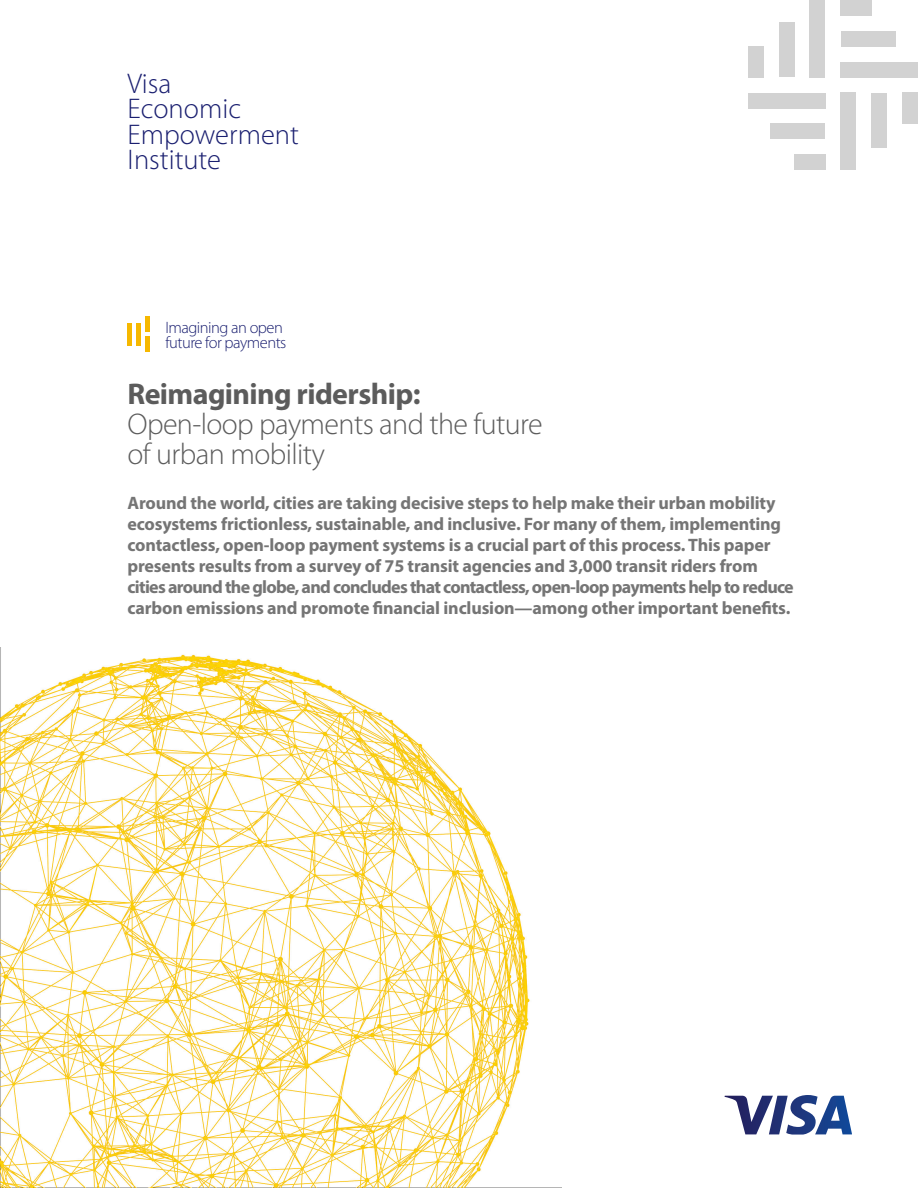
<style>
.page{position:relative;width:918px;height:1188px;background:#fff}
.page>*{position:absolute;margin:0;border:0;box-sizing:border-box;transform-origin:0 0}
.t1{font:300 30px/30px "Myriad Pro";letter-spacing:-.02em;color:#5c5c5c}
.t2{font:300 28.5px/25.5px "Myriad Pro";color:#1a1f70}
.t3{font:700 18px/21px "Myriad Pro";letter-spacing:-.01em;color:#757575}
.t4{font:300 16.5px/15px "Myriad Pro";letter-spacing:-.03em;color:#1a1f70}
.s1{font-weight:700}
</style>
<div class="page">
<hr style="left:128px;top:323px;width:4px;height:23px;background:#f6b800">
<div style="left:136px;top:323px;width:5px;height:23px;background:#f6b800"></div>
<hr style="left:145px;top:317px;width:4px;height:15px;background:#f6b800">
<hr style="left:145px;top:337px;width:4px;height:15px;background:#f6b800">
<div style="left:903px;top:93px;width:15px;height:31px;background:#d2d2d2"></div>
<div style="left:841px;top:93px;width:15px;height:77px;background:#d2d2d2"></div>
<div style="left:770px;top:124px;width:55px;height:15px;background:#d2d2d2"></div>
<div style="left:779px;top:22px;width:15px;height:55px;background:#d2d2d2"></div>
<div style="left:748px;top:46px;width:15px;height:31px;background:#d2d2d2"></div>
<div style="left:748px;top:93px;width:77px;height:15px;background:#d2d2d2"></div>
<div style="left:841px;top:62px;width:77px;height:15px;background:#d2d2d2"></div>
<div style="left:841px;top:31px;width:55px;height:15px;background:#d2d2d2"></div>
<div style="left:794px;top:155px;width:31px;height:15px;background:#d2d2d2"></div>
<div style="left:810px;top:0;width:15px;height:77px;background:#d2d2d2"></div>
<div style="left:841px;top:0;width:31px;height:15px;background:#d2d2d2"></div>
<svg style="left:725px;top:1095px;width:127px;height:40px"></svg>
<img style="left:0;top:647px;width:562px;height:541px">
<div style="left:872px;top:93px;width:15px;height:55px;background:#d2d2d2"></div>
<p class="t2" style="left:128px;top:70px;width:173px">Visa<br>Economic<br>Empowerment<br>Institute</p>
<p class="t4" style="left:165px;top:319px;width:123px">Imagining an open future for payments</p>
<h1 class="t1" style="left:128px;top:378px;width:417px"><span class="s1">Reimagining ridership:<br></span>Open-loop payments and the future of urban mobility</h1>
<p class="t3" style="left:128px;top:492px;width:668px">Around the world, cities are taking decisive steps to help make their urban mobility ecosystems frictionless, sustainable, and inclusive. For many of them, implementing contactless, open-loop payment systems is a crucial part of this process. This paper presents results from a survey of 75 transit agencies and 3,000 transit riders from cities around the globe, and concludes that contactless, open-loop payments help to reduce carbon emissions and promote fnancial inclusion—among other important benefts.</p>
</div>
